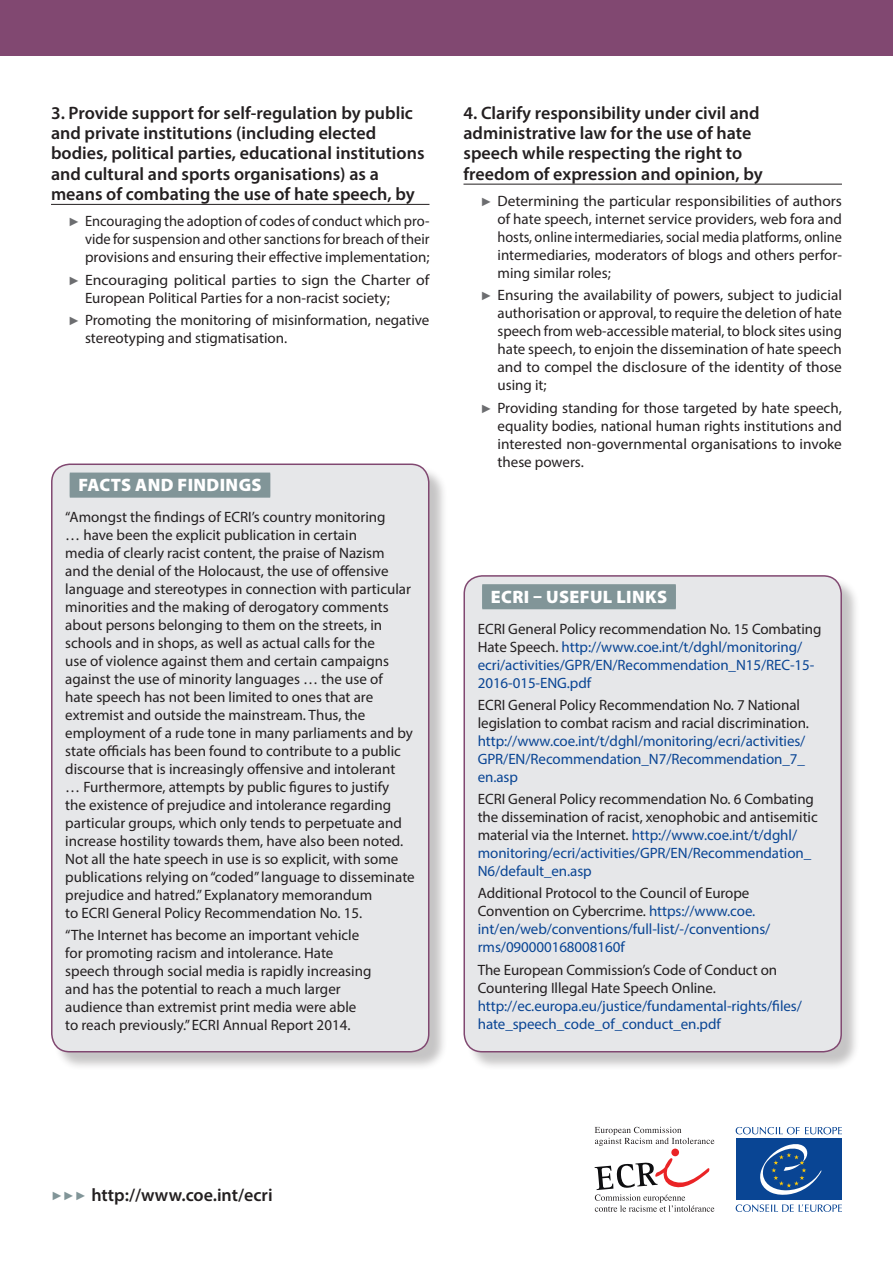
<style>
.page{position:relative;width:893px;height:1263px;background:#fff}
.page>*{position:absolute;margin:0;border:0;box-sizing:border-box;transform-origin:0 0}
.t1{font:600 18px/20.2px "Myriad Pro";color:#231f20}
.t2{font:900 18px "Myriad Pro";letter-spacing:.02em;color:#fff}
.t3{font:15px/18px "Myriad Pro";color:#231f20}
.t4{font:15px/18px "Myriad Pro";letter-spacing:-.005em;color:#094594}
.t5{font:15px/18px "Myriad Pro";color:#231f20;scale:1.05 1}
.s1{font-family:"Arial";font-size:12px;color:#6c6d70}
.s2{color:#231f20}
.s3{color:#094594}
.s4{font-family:"Arial";font-weight:400;font-size:12px;color:#819598}
</style>
<div class="page">
<hr style="left:51px;top:204px;width:378px;height:1px;background:#231f20">
<hr style="left:463px;top:184px;width:379px;height:1px;background:#231f20">
<div style="left:0;top:0;width:893px;height:55px;background:#814871"></div>
<svg style="left:595px;top:1127px;width:119px;height:19px"></svg>
<div style="left:671px;top:1148px;width:8px;height:8px;background:#ea2426;border-radius:50%"></div>
<svg style="left:595px;top:1158px;width:119px;height:54px"></svg>
<svg style="left:736px;top:1127px;width:106px;height:7px"></svg>
<svg style="left:736px;top:1204px;width:106px;height:8px"></svg>
<div style="left:736px;top:1139px;width:106px;height:61px;background:#094594"></div>
<svg style="left:760px;top:1144px;width:62px;height:51px"></svg>
<div style="left:53px;top:466px;width:395px;height:605px;background:#231f20;opacity:.26"></div>
<div style="left:52px;top:464px;width:377px;height:588px;background:#e6e7e9;border-radius:18px"></div>
<div style="left:70px;top:474px;width:200px;height:24px;background:#a3b0b3"></div>
<div style="left:70px;top:473px;width:200px;height:24px;background:#819598"></div>
<div style="left:51px;top:463px;width:378px;height:589px;border:2px solid #814871;border-radius:18px"></div>
<div style="left:466px;top:578px;width:394px;height:493px;background:#231f20;opacity:.26"></div>
<div style="left:464px;top:576px;width:377px;height:476px;background:#e6e7e9;border-radius:18px"></div>
<div style="left:482px;top:585px;width:194px;height:24px;background:#819598"></div>
<div style="left:482px;top:584px;width:194px;height:24px;background:#819598"></div>
<div style="left:463px;top:575px;width:379px;height:477px;border:2px solid #814871;border-radius:18px"></div>
<p class="t1" style="left:51px;top:102px;width:375px">3. Provide support for self-regulation by public and private institutions (including elected bodies, political parties, educational institutions and cultural and sports organisations) as a means of combating the use of hate speech, by</p>
<p class="t3" style="left:85px;top:212px;width:346px;text-align:justify;text-indent:-17px"><span class="s1">►</span> Encouraging the adoption of codes of conduct which pro&shy;vide for suspension and other sanctions for breach of their provisions and ensuring their effective implementation;</p>
<p class="t5" style="left:85px;top:270px;width:330px;text-indent:-17px"><span class="s1">►</span> Encouraging political parties to sign the Charter of<br>European Political Parties for a non-racist society;</p>
<p class="t3" style="left:85px;top:310px;width:346px;text-indent:-17px"><span class="s1">►</span> Promoting the monitoring of misinformation, negative stereotyping and stigmatisation.</p>
<p class="t2" style="left:78px;top:473px;width:185px">FACTS AND FINDINGS</p>
<p class="t3" style="left:65px;top:508px;width:351px">“Amongst the findings of ECRI’s country monitoring<br>… have been the explicit publication in certain<br>media of clearly racist content, the praise of Nazism<br>and the denial of the Holocaust, the use of offensive language and stereotypes in connection with particular minorities and the making of derogatory comments about persons belonging to them on the streets, in schools and in shops, as well as actual calls for the<br>use of violence against them and certain campaigns against the use of minority languages … the use of<br>hate speech has not been limited to ones that are extremist and outside the mainstream. Thus, the employment of a rude tone in many parliaments and by state officials has been found to contribute to a public discourse that is increasingly offensive and intolerant<br>… Furthermore, attempts by public figures to justify<br>the existence of prejudice and intolerance regarding particular groups, which only tends to perpetuate and increase hostility towards them, have also been noted.<br>Not all the hate speech in use is so explicit, with some publications relying on “coded” language to disseminate prejudice and hatred.” Explanatory memorandum<br>to ECRI General Policy Recommendation No. 15.</p>
<p class="t3" style="left:65px;top:926px;width:308px">“The Internet has become an important vehicle for promoting racism and intolerance. Hate speech through social media is rapidly increasing and has the potential to reach a much larger audience than extremist print media were able to reach previously.” ECRI Annual Report 2014.</p>
<p class="t1" style="left:463px;top:102px;width:301px">4. Clarify responsibility under civil and administrative law for the use of hate speech while respecting the right to freedom of expression and opinion, by</p>
<p class="t3" style="left:497px;top:192px;width:346px;text-align:justify;text-indent:-17px"><span class="s1">►</span> Determining the particular responsibilities of authors of hate speech, internet service providers, web fora and hosts, online intermediaries, social media platforms, online intermediaries, moderators of blogs and others perfor&shy;ming similar roles;</p>
<p class="t3" style="left:497px;top:286px;width:346px;text-align:justify;text-indent:-17px"><span class="s1">►</span> Ensuring the availability of powers, subject to judicial authorisation or approval, to require the deletion of hate speech from web-accessible material, to block sites using hate speech, to enjoin the dissemination of hate speech and to compel the disclosure of the identity of those using it;</p>
<p class="t3" style="left:497px;top:398px;width:346px;text-align:justify;text-indent:-17px"><span class="s1">►</span> Providing standing for those targeted by hate speech, equality bodies, national human rights institutions and interested non-governmental organisations to invoke these powers.</p>
<p class="t2" style="left:491px;top:585px;width:178px">ECRI – USEFUL LINKS</p>
<p class="t4" style="left:478px;top:619px;width:345px"><span class="s2">ECRI General Policy recommendation No. 15 Combating Hate Speech.</span> http://www.coe.int/t/dghl/monitoring/ ecri/activities/GPR/EN/Recommendation_N15/REC-15- 2016-015-ENG.pdf</p>
<p class="t3" style="left:478px;top:696px;width:333px">ECRI General Policy Recommendation No. 7 National legislation to combat racism and racial discrimination.</p>
<p class="t4" style="left:478px;top:732px;width:329px;text-align:justify">http://www.coe.int/t/dghl/monitoring/ecri/activities/ GPR/EN/Recommendation_N7/Recommendation_7_ en.asp</p>
<p class="t3" style="left:478px;top:790px;width:341px">ECRI General Policy recommendation No. 6 Combating the dissemination of racist, xenophobic and antisemitic material via the Internet. <span class="s3">http://www.coe.int/t/dghl/ monitoring/ecri/activities/GPR/EN/Recommendation_ N6/default_en.asp</span></p>
<p class="t4" style="left:478px;top:884px;width:294px"><span class="s2">Additional Protocol to the Council of Europe Convention on Cybercrime.</span> https://www.coe. int/en/web/conventions/full-list/-/conventions/ rms/090000168008160f</p>
<p class="t3" style="left:478px;top:960px;width:301px">The European Commission’s Code of Conduct on<br>Countering Illegal Hate Speech Online.</p>
<p class="t4" style="left:478px;top:996px;width:326px">http://ec.europa.eu/justice/fundamental-rights/files/ hate_speech_code_of_conduct_en.pdf</p>
<p class="t1" style="left:51px;top:1184px;width:223px"><span class="s4">►►►</span> http://www.coe.int/ecri</p>
</div>
